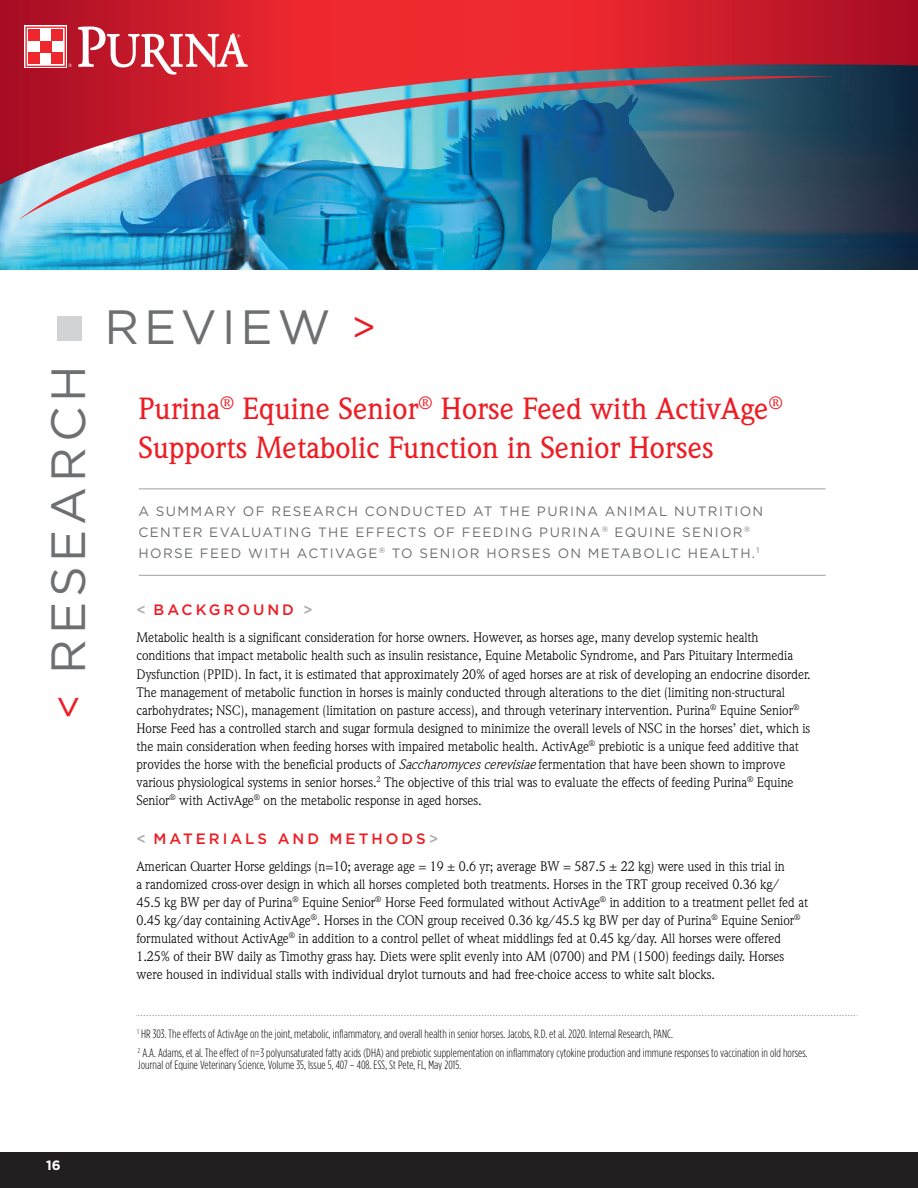
<style>
.page{position:relative;width:918px;height:1188px;background:#fff}
.page>*{position:absolute;margin:0;border:0;box-sizing:border-box;transform-origin:0 0}
.t1{font:48.15px "Gotham";letter-spacing:.1em;color:#6d6f71}
.t2{font:48px "Gotham";letter-spacing:.1em;color:#6d6f71}
.t3{font:500 30px/39px "Weidemann";color:#ed1d24}
.t4{font:500 15px "Gotham";letter-spacing:.2em;color:#ed1d24}
.t5{font:13.5px/18px "Weidemann";letter-spacing:-.005em;color:#000}
.t6{font:13.5px/21px "Gotham";letter-spacing:.1em;color:#6d6f71}
.t7{font:700 13.5px "Gotham";color:#fff}
.t8{font:300 12px/19.5px "Gotham Condensed";letter-spacing:.005em;color:#000}
.s1{font-size:39px;color:#ed1d24}
.s2{color:#a8aaac}
.s3{font-style:italic}
</style>
<div class="page">
<hr style="left:139px;top:488px;width:687px;height:1px;background:#a8aaac">
<hr style="left:139px;top:575px;width:687px;height:1px;background:#a8aaac">
<div style="left:58px;top:317px;width:24px;height:24px;background:#d1d3d4"></div>
<svg style="left:136px;top:1015px;width:722px;height:1px"></svg>
<img style="left:0;top:185px;width:165px;height:85px">
<img style="left:723px;top:185px;width:195px;height:85px">
<img style="left:565px;top:221px;width:158px;height:49px">
<img style="left:552px;top:227px;width:13px;height:43px">
<img style="left:165px;top:221px;width:148px;height:49px">
<img style="left:313px;top:221px;width:147px;height:49px">
<img style="left:116px;top:221px;width:49px;height:16px">
<img style="left:460px;top:221px;width:161px;height:6px">
<img style="left:460px;top:227px;width:92px;height:43px">
<svg style="left:0;top:0;width:918px;height:185px;background:#b5212f"></svg>
<img style="left:17px;top:61px;width:818px;height:160px">
<div style="left:24px;top:25px;width:43px;height:43px;background:#fff"></div>
<svg style="left:25px;top:24px;width:224px;height:51px"></svg>
<div style="left:0;top:1152px;width:918px;height:36px;background:#231f20"></div>
<p class="t2" style="left:42px;top:719px;width:354px;rotate:-90deg"><span class="s1">&lt;</span> RESEARCH</p>
<p class="t1" style="left:105px;top:301px;width:273px">REVIEW <span class="s1">&gt;</span></p>
<p class="t3" style="left:138px;top:389px;width:646px">Purina<sup>®</sup> Equine Senior<sup>®</sup> Horse Feed with ActivAge<sup>®<br></sup>Supports Metabolic Function in Senior Horses</p>
<p class="t6" style="left:139px;top:500px;width:626px">A SUMMARY OF RESEARCH CONDUCTED AT THE PURINA ANIMAL NUTRITION<br>CENTER EVALUATING THE EFFECTS OF FEEDING PURINA<sup>®</sup> EQUINE SENIOR<sup>®<br></sup>HORSE FEED WITH ACTIVAGE<sup>®</sup> TO SENIOR HORSES ON METABOLIC HEALTH.<sup>1</sup></p>
<p class="t4" style="left:136px;top:602px;width:178px"><span class="s2">&lt;</span> BACKGROUND <span class="s2">&gt;</span></p>
<p class="t5" style="left:136px;top:629px;width:676px">Metabolic health is a significant consideration for horse owners. However, as horses age, many develop systemic health conditions that impact metabolic health such as insulin resistance, Equine Metabolic Syndrome, and Pars Pituitary Intermedia Dysfunction (PPID). In fact, it is estimated that approximately 20% of aged horses are at risk of developing an endocrine disorder.<br>The management of metabolic function in horses is mainly conducted through alterations to the diet (limiting non-structural carbohydrates; NSC), management (limitation on pasture access), and through veterinary intervention. Purina<sup>®</sup> Equine Senior<sup>® </sup>Horse Feed has a controlled starch and sugar formula designed to minimize the overall levels of NSC in the horses’ diet, which is the main consideration when feeding horses with impaired metabolic health. ActivAge<sup>®</sup> prebiotic is a unique feed additive that provides the horse with the beneficial products of <span class="s3">Saccharomyces cerevisiae</span> fermentation that have been shown to improve various physiological systems in senior horses.<sup>2</sup> The objective of this trial was to evaluate the effects of feeding Purina<sup>®</sup> Equine Senior<sup>®</sup> with ActivAge<sup>®</sup> on the metabolic response in aged horses.</p>
<p class="t4" style="left:136px;top:830px;width:303px"><span class="s2">&lt;</span> MATERIALS AND METHODS<span class="s2">&gt;</span></p>
<p class="t5" style="left:136px;top:857px;width:673px">American Quarter Horse geldings (n=10; average age = 19 ± 0.6 yr; average BW = 587.5 ± 22 kg) were used in this trial in<br>a randomized cross-over design in which all horses completed both treatments. Horses in the TRT group received 0.36 kg/<br>45.5 kg BW per day of Purina<sup>®</sup> Equine Senior<sup>®</sup> Horse Feed formulated without ActivAge<sup>®</sup> in addition to a treatment pellet fed at 0.45 kg/day containing ActivAge<sup>®</sup>. Horses in the CON group received 0.36 kg/45.5 kg BW per day of Purina<sup>®</sup> Equine Senior<sup>® </sup>formulated without ActivAge<sup>®</sup> in addition to a control pellet of wheat middlings fed at 0.45 kg/day. All horses were offered 1.25% of their BW daily as Timothy grass hay. Diets were split evenly into AM (0700) and PM (1500) feedings daily. Horses were housed in individual stalls with individual drylot turnouts and had free-choice access to white salt blocks.</p>
<p class="t8" style="left:138px;top:1024px;width:672px"><sup>1</sup> HR 303. The effects of ActivAge on the joint, metabolic, inflammatory, and overall health in senior horses. Jacobs, R.D. et al. 2020. Internal Research, PANC.<br><sup>2</sup> A.A. Adams, et al. The effect of n=3 polyunsaturated fatty acids (DHA) and prebiotic supplementation on inflammatory cytokine production and immune responses to vaccination in old horses.</p>
<p class="t8" style="left:138px;top:1055px;width:325px">Journal of Equine Veterinary Science, Volume 35, Issue 5, 407 – 408. ESS, St Pete, FL, May 2015.</p>
<p class="t7" style="left:46px;top:1157px;width:16px">16</p>
</div>
